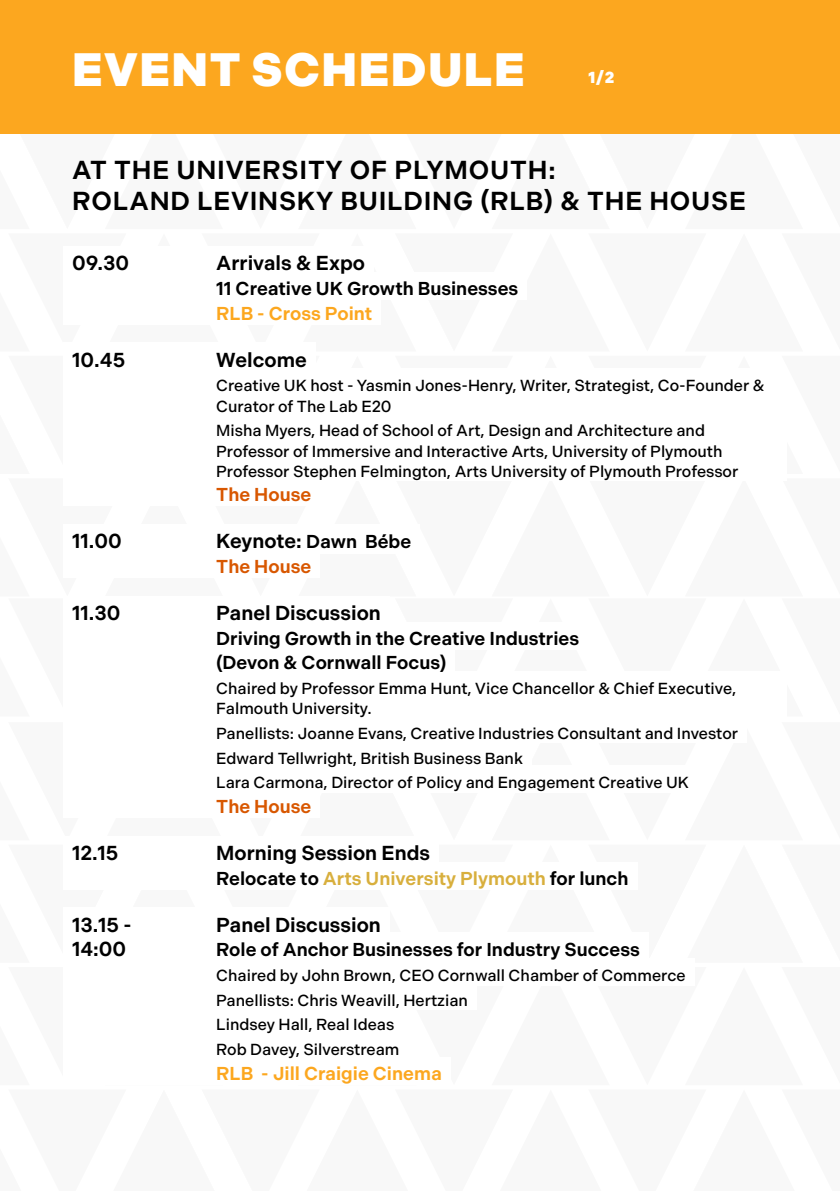
<style>
.page{position:relative;width:840px;height:1191px;background:#fff}
.page>*{position:absolute;margin:0;border:0;box-sizing:border-box;transform-origin:0 0}
.t1{font:900 46.8px "Indivisible";letter-spacing:.03em;color:#fff}
.t2{font:600 26px/31.2px "Indivisible";letter-spacing:.03em;color:#000}
.t3{font:600 20.2px "Indivisible";color:#000}
.t4{font:600 18.6px/24.6px "Indivisible";color:#000}
.t5{font:600 18.6px "Indivisible";color:#d8af3d}
.t6{font:600 18.6px "Indivisible";color:#fca71f}
.t7{font:600 18.6px "Indivisible";color:#d85700}
.t8{font:500 16px/24.6px "Indivisible";color:#000}
.t9{font:900 16px "Indivisible";color:#fff}
.s1{font-size:18.6px}
.s2{color:#000}
</style>
<div class="page">
<div style="left:0;top:0;width:839px;height:133px;background:#fca71f"></div>
<h1 class="t1" style="left:72px;top:42px;width:454px">EVENT SCHEDULE</h1>
<p class="t9" style="left:588px;top:68px;width:27px">1/2</p>
<h2 class="t2" style="left:72px;top:155px;width:675px">AT THE UNIVERSITY OF PLYMOUTH:<br>ROLAND LEVINSKY BUILDING (RLB) &amp; THE HOUSE</h2>
<p class="t3" style="left:72px;top:252px;width:59px">09.30</p>
<p class="t3" style="left:216px;top:252px;width:150px">Arrivals &amp; Expo</p>
<p class="t4" style="left:216px;top:276px;width:303px">11 Creative UK Growth Businesses</p>
<p class="t6" style="left:216px;top:302px;width:157px">RLB - Cross Point</p>
<p class="t3" style="left:72px;top:348px;width:55px">10.45</p>
<p class="t3" style="left:216px;top:348px;width:92px">Welcome</p>
<p class="t8" style="left:216px;top:376px;width:549px;line-height:20.2px">Creative UK host - Yasmin Jones-Henry, Writer, Strategist, Co-Founder &amp;<br>Curator of The Lab E20</p>
<p class="t8" style="left:216px;top:421px;width:523px;line-height:20.2px">Misha Myers, Head of School of Art, Design and Architecture and<br>Professor of Immersive and Interactive Arts, University of Plymouth<br>Professor Stephen Felmington, Arts University of Plymouth Professor</p>
<p class="t7" style="left:216px;top:484px;width:96px">The House</p>
<p class="t3" style="left:72px;top:530px;width:51px">11.00</p>
<p class="t3" style="left:216px;top:530px;width:196px">Keynote: <span class="s1">Dawn Bébe</span></p>
<p class="t7" style="left:216px;top:556px;width:96px">The House</p>
<p class="t3" style="left:72px;top:601px;width:50px">11.30</p>
<p class="t3" style="left:216px;top:601px;width:166px">Panel Discussion</p>
<p class="t4" style="left:216px;top:626px;width:364px">Driving Growth in the Creative Industries (Devon &amp; Cornwall Focus)</p>
<p class="t8" style="left:216px;top:678px;width:521px;line-height:20.2px">Chaired by Professor Emma Hunt, Vice Chancellor &amp; Chief Executive,<br>Falmouth University.</p>
<p class="t8" style="left:216px;top:721px;width:523px">Panellists: Joanne Evans, Creative Industries Consultant and Investor<br>Edward Tellwright, British Business Bank<br>Lara Carmona, Director of Policy and Engagement Creative UK</p>
<p class="t7" style="left:216px;top:795px;width:96px">The House</p>
<p class="t3" style="left:72px;top:841px;width:48px">12.15</p>
<p class="t3" style="left:216px;top:841px;width:215px">Morning Session Ends</p>
<p class="t5" style="left:216px;top:867px;width:413px"><span class="s2">Relocate to</span> Arts University Plymouth <span class="s2">for lunch</span></p>
<p class="t3" style="left:72px;top:913px;width:61px">13.15 -</p>
<p class="t3" style="left:216px;top:913px;width:166px">Panel Discussion</p>
<p class="t3" style="left:72px;top:937px;width:56px">14:00</p>
<p class="t4" style="left:216px;top:937px;width:425px">Role of Anchor Businesses for Industry Success</p>
<p class="t8" style="left:216px;top:963px;width:471px">Chaired by John Brown, CEO Cornwall Chamber of Commerce Panellists: Chris Weavill, Hertzian<br>Lindsey Hall, Real Ideas<br>Rob Davey, Silverstream</p>
<p class="t6" style="left:216px;top:1062px;width:227px">RLB - Jill Craigie Cinema</p>
</div>
